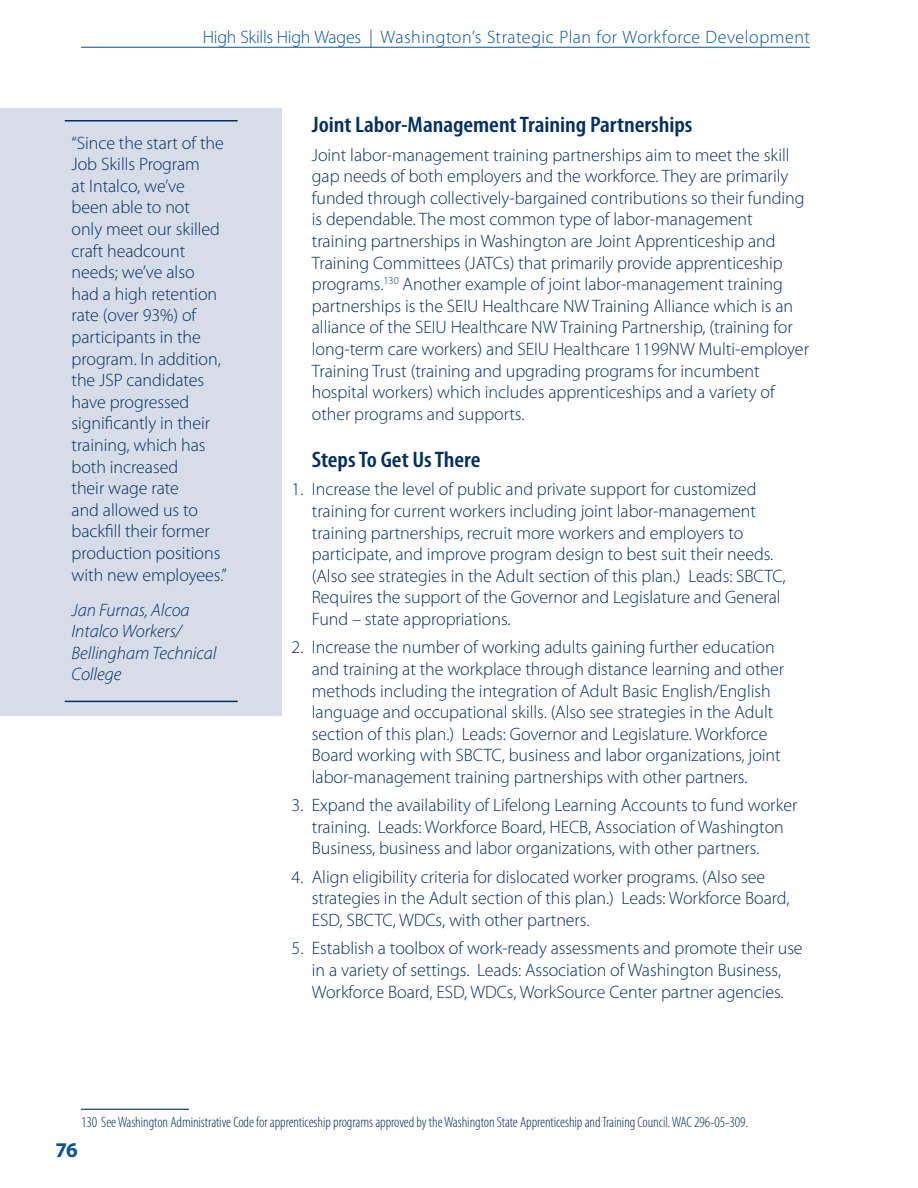
<style>
.page{position:relative;width:918px;height:1188px;background:#fff}
.page>*{position:absolute;margin:0;border:0;box-sizing:border-box;transform-origin:0 0}
.t1{font:600 condensed 22.5px "Myriad Pro";letter-spacing:-.005em;color:#002e64;scale:1.1 1}
.t2{font:700 21px "Myriad Pro";color:#01529a}
.t3{font:300 18px/21.6px "Myriad Pro";letter-spacing:-.005em;color:#002e64}
.t4{font:300 18px "Myriad Pro";letter-spacing:.025em;color:#01529a}
.t5{font:italic 300 18px/21.6px "Myriad Pro";letter-spacing:-.005em;color:#002e64}
.t6{font:300 condensed 15px "Myriad Pro";letter-spacing:-.005em;color:#002e64}
</style>
<div class="page">
<hr style="left:81px;top:47px;width:729px;height:1px;background:#01529a">
<hr style="left:81px;top:1109px;width:108px;height:1px;background:#002e64">
<div style="left:0;top:108px;width:281px;height:608px;background:#d7dce9"></div>
<hr style="left:65px;top:120px;width:173px;height:2px;background:#002e64">
<hr style="left:65px;top:701px;width:173px;height:1px;background:#002e64">
<p class="t4" style="left:203px;top:26px;width:609px">High Skills High Wages | Washington’s Strategic Plan for Workforce Development</p>
<p class="t3" style="left:72px;top:132px;width:157px">“Since the start of the<br>Job Skills Program<br>at Intalco, we’ve<br>been able to not<br>only meet our skilled craft headcount needs; we’ve also<br>had a high retention rate (over 93%) of participants in the program. In addition, the JSP candidates have progressed significantly in their training, which has both increased<br>their wage rate<br>and allowed us to backfill their former production positions with new employees.”</p>
<p class="t5" style="left:72px;top:599px;width:146px">Jan Furnas, Alcoa<br>Intalco Workers/<br>Bellingham Technical<br>College</p>
<p class="t3" style="left:292px;top:478px;width:13px">1.</p>
<p class="t3" style="left:292px;top:636px;width:13px">2.</p>
<p class="t3" style="left:292px;top:794px;width:13px">3.</p>
<p class="t3" style="left:292px;top:866px;width:13px">4.</p>
<p class="t3" style="left:292px;top:937px;width:13px">5.</p>
<p class="t1" style="left:312px;top:111px;width:347px">Joint Labor-Management Training Partnerships</p>
<p class="t3" style="left:312px;top:144px;width:499px">Joint labor-management training partnerships aim to meet the skill gap needs of both employers and the workforce. They are primarily funded through collectively-bargained contributions so their funding is dependable. The most common type of labor-management training partnerships in Washington are Joint Apprenticeship and Training Committees (JATCs) that primarily provide apprenticeship programs.<sup>130</sup> Another example of joint labor-management training partnerships is the SEIU Healthcare NW Training Alliance which is an alliance of the SEIU Healthcare NW Training Partnership, (training for long-term care workers) and SEIU Healthcare 1199NW Multi-employer Training Trust (training and upgrading programs for incumbent hospital workers) which includes apprenticeships and a variety of other programs and supports.</p>
<p class="t1" style="left:312px;top:446px;width:155px">Steps To Get Us There</p>
<p class="t3" style="left:312px;top:478px;width:475px">Increase the level of public and private support for customized training for current workers including joint labor-management training partnerships, recruit more workers and employers to participate, and improve program design to best suit their needs. (Also see strategies in the Adult section of this plan.) Leads: SBCTC, Requires the support of the Governor and Legislature and General Fund – state appropriations.</p>
<p class="t3" style="left:312px;top:636px;width:474px">Increase the number of working adults gaining further education and training at the workplace through distance learning and other methods including the integration of Adult Basic English/English language and occupational skills. (Also see strategies in the Adult section of this plan.) Leads: Governor and Legislature. Workforce Board working with SBCTC, business and labor organizations, joint labor-management training partnerships with other partners.</p>
<p class="t3" style="left:312px;top:794px;width:487px">Expand the availability of Lifelong Learning Accounts to fund worker training. Leads: Workforce Board, HECB, Association of Washington<br>Business, business and labor organizations, with other partners.</p>
<p class="t3" style="left:312px;top:866px;width:479px">Align eligibility criteria for dislocated worker programs. (Also see strategies in the Adult section of this plan.) Leads: Workforce Board,<br>ESD, SBCTC, WDCs, with other partners.</p>
<p class="t3" style="left:312px;top:937px;width:492px">Establish a toolbox of work-ready assessments and promote their use in a variety of settings. Leads: Association of Washington Business,<br>Workforce Board, ESD, WDCs, WorkSource Center partner agencies.</p>
<p class="t6" style="left:81px;top:1113px;width:669px">130 See Washington Administrative Code for apprenticeship programs approved by the Washington State Apprenticeship and Training Council. WAC 296-05-309.</p>
<p class="t2" style="left:56px;top:1136px;width:12px">76</p>
</div>
